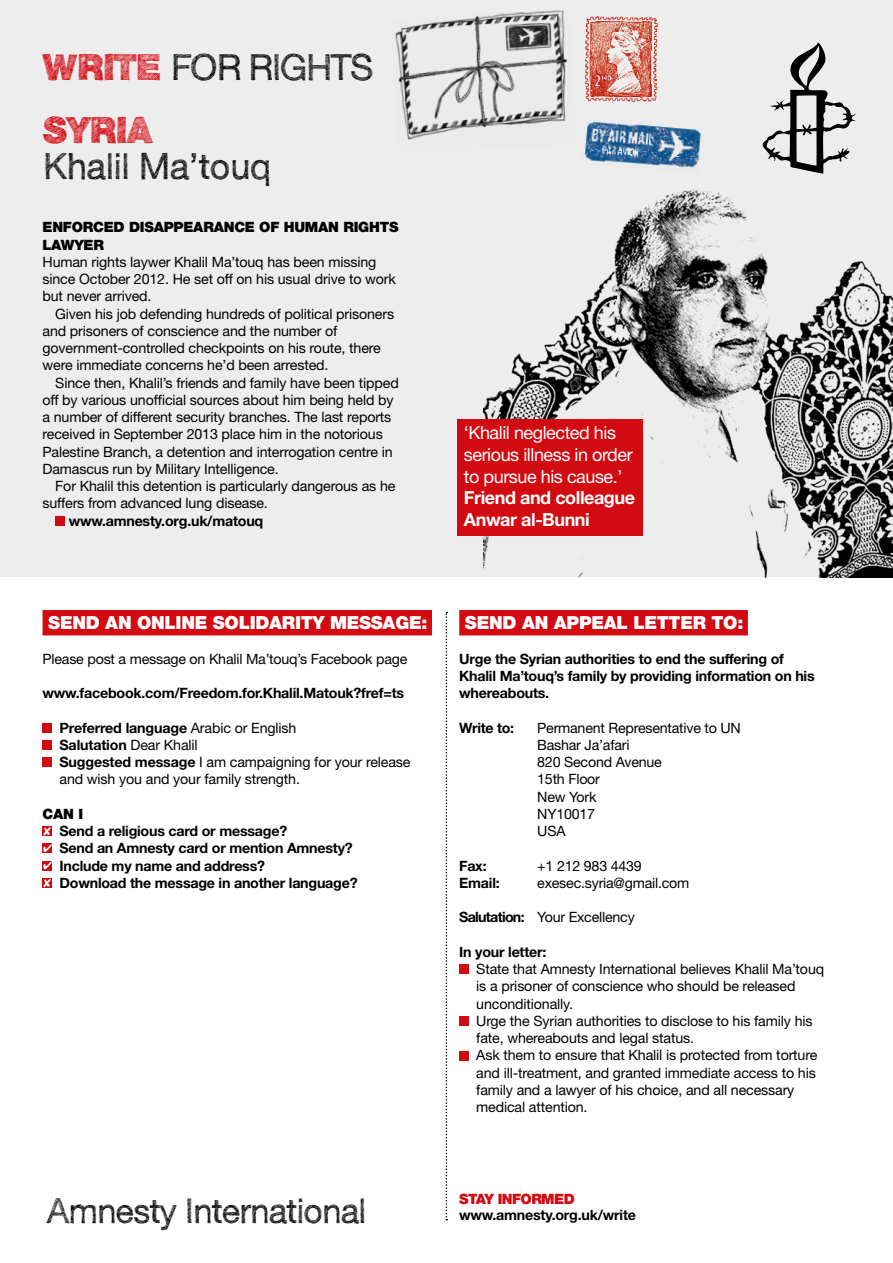
<style>
.page{position:relative;width:893px;height:1263px;background:#fff}
.page>*{position:absolute;margin:0;border:0;box-sizing:border-box;transform-origin:0 0}
.t1{font:36px "Sketchetik";letter-spacing:-.04em;color:#000}
.t2{font:36px "Sketchetik";letter-spacing:-.01em;color:#000}
.t3{font:900 36px "Sketchetik";letter-spacing:-.03em;color:#d20a11}
.t4{font:34.2px "Sketchetik";letter-spacing:-.025em;color:#000}
.t5{font:18px/21.6px "Helvetica Neue";letter-spacing:-.025em;color:#fff}
.t6{font:900 18px "Helvetica Neue";letter-spacing:-.015em;color:#fff}
.t7{font:700 18px/21.6px "Helvetica Neue";letter-spacing:-.025em;color:#fff}
.t8{font:14.25px/17.2px "Helvetica Neue";letter-spacing:-.01em;color:#000}
.t9{font:700 14.25px/17.2px "Helvetica Neue";letter-spacing:-.015em;color:#000}
.t10{font:900 14.25px/17.2px "Helvetica Neue";letter-spacing:-.015em;color:#000}
.t11{font:900 14.25px "Helvetica Neue";letter-spacing:-.04em;color:#d20a11}
.s1{font-weight:900;color:#d20a11}
.s2{font-weight:700}
</style>
<div class="page">
<div style="left:0;top:0;width:893px;height:577px;background:#ededed"></div>
<img style="left:484px;top:190px;width:409px;height:387px">
<div style="left:55px;top:516px;width:10px;height:10px;background:#d20a11"></div>
<div style="left:459px;top:610px;width:289px;height:25px;background:#d20a11"></div>
<div style="left:459px;top:964px;width:10px;height:10px;background:#d20a11"></div>
<div style="left:459px;top:1016px;width:10px;height:10px;background:#d20a11"></div>
<div style="left:459px;top:1050px;width:10px;height:10px;background:#d20a11"></div>
<svg style="left:762px;top:42px;width:94px;height:132px"></svg>
<svg style="left:446px;top:612px;width:1px;height:608px"></svg>
<div style="left:43px;top:610px;width:389px;height:25px;background:#d20a11"></div>
<div style="left:43px;top:723px;width:9px;height:10px;background:#d20a11"></div>
<div style="left:43px;top:740px;width:9px;height:10px;background:#d20a11"></div>
<div style="left:43px;top:757px;width:9px;height:10px;background:#d20a11"></div>
<div style="left:43px;top:826px;width:9px;height:10px;background:#d20a11"></div>
<svg style="left:43px;top:827px;width:8px;height:9px"></svg>
<div style="left:43px;top:843px;width:9px;height:10px;background:#d20a11"></div>
<svg style="left:43px;top:844px;width:9px;height:8px"></svg>
<svg style="left:43px;top:869px;width:9px;height:2px"></svg>
<svg style="left:43px;top:861px;width:9px;height:8px"></svg>
<div style="left:43px;top:878px;width:9px;height:10px;background:#d20a11"></div>
<svg style="left:43px;top:879px;width:8px;height:8px"></svg>
<div style="left:458px;top:419px;width:185px;height:117px;background:#d20a11"></div>
<img style="left:395px;top:10px;width:173px;height:130px">
<img style="left:585px;top:16px;width:73px;height:87px">
<img style="left:584px;top:121px;width:117px;height:47px">
<h1 class="t1" style="left:43px;top:45px;width:332px"><span class="s1">WRITE</span> FOR RIGHTS</h1>
<h1 class="t3" style="left:43px;top:109px;width:111px">SYRIA</h1>
<h1 class="t2" style="left:43px;top:144px;width:230px">Khalil Ma’touq</h1>
<p class="t10" style="left:43px;top:219px;width:358px">ENFORCED DISAPPEARANCE OF HUMAN RIGHTS<br>LAWYER</p>
<p class="t8" style="left:43px;top:253px;width:355px">Human rights laywer Khalil Ma’touq has been missing since October 2012. He set off on his usual drive to work but never arrived.</p>
<p class="t8" style="left:43px;top:305px;width:353px;text-indent:13px">Given his job defending hundreds of political prisoners and prisoners of conscience and the number of government-controlled checkpoints on his route, there were immediate concerns he’d been arrested.</p>
<p class="t8" style="left:43px;top:374px;width:358px;text-indent:13px">Since then, Khalil’s friends and family have been tipped off by various unofficial sources about him being held by a number of different security branches. The last reports received in September 2013 place him in the notorious Palestine Branch, a detention and interrogation centre in Damascus run by Military Intelligence.</p>
<p class="t8" style="left:43px;top:477px;width:354px;text-indent:13px">For Khalil this detention is particularly dangerous as he suffers from advanced lung disease.</p>
<p class="t9" style="left:69px;top:512px;width:196px">www.amnesty.org.uk/matouq</p>
<p class="t5" style="left:464px;top:422px;width:170px">‘Khalil neglected his serious illness in order to pursue his cause.’</p>
<p class="t7" style="left:464px;top:487px;width:173px">Friend and colleague<br>Anwar al-Bunni</p>
<p class="t6" style="left:48px;top:612px;width:381px">SEND AN ONLINE SOLIDARITY MESSAGE:</p>
<p class="t8" style="left:43px;top:650px;width:366px">Please post a message on Khalil Ma’touq’s Facebook page</p>
<p class="t9" style="left:43px;top:684px;width:363px">www.facebook.com/Freedom.for.Khalil.Matouk?fref=ts</p>
<p class="t8" style="left:60px;top:719px;width:353px"><span class="s2">Preferred language</span> Arabic or English<br><span class="s2">Salutation</span> Dear Khalil<br><span class="s2">Suggested message</span> I am campaigning for your release and wish you and your family strength.</p>
<p class="t10" style="left:43px;top:805px;width:42px">CAN I</p>
<p class="t9" style="left:60px;top:822px;width:300px">Send a religious card or message?<br>Send an Amnesty card or mention Amnesty?<br>Include my name and address?<br>Download the message in another language?</p>
<h2 class="t4" style="left:47px;top:1191px;width:321px">Amnesty International</h2>
<p class="t6" style="left:465px;top:612px;width:280px">SEND AN APPEAL LETTER TO:</p>
<p class="t9" style="left:459px;top:650px;width:357px">Urge the Syrian authorities to end the suffering of<br>Khalil Ma’touq’s family by providing information on his whereabouts.</p>
<p class="t9" style="left:459px;top:719px;width:56px">Write to:</p>
<p class="t8" style="left:537px;top:719px;width:205px">Permanent Representative to UN<br>Bashar Ja’afari<br>820 Second Avenue<br>15th Floor<br>New York<br>NY10017<br>USA</p>
<p class="t9" style="left:459px;top:857px;width:29px">Fax:</p>
<p class="t8" style="left:537px;top:857px;width:106px">+1 212 983 4439</p>
<p class="t9" style="left:459px;top:874px;width:42px">Email:</p>
<p class="t8" style="left:537px;top:874px;width:154px">exesec.syria@gmail.com</p>
<p class="t8" style="left:459px;top:908px;width:177px"><span class="s2">Salutation:</span> Your Excellency</p>
<p class="t9" style="left:459px;top:943px;width:89px">In your letter:</p>
<p class="t8" style="left:476px;top:960px;width:349px">State that Amnesty International believes Khalil Ma’touq is a prisoner of conscience who should be released unconditionally.<br>Urge the Syrian authorities to disclose to his family his fate, whereabouts and legal status.<br>Ask them to ensure that Khalil is protected from torture and ill-treatment, and granted immediate access to his family and a lawyer of his choice, and all necessary medical attention.</p>
<p class="t11" style="left:459px;top:1190px;width:117px">STAY INFORMED</p>
<p class="t9" style="left:459px;top:1206px;width:178px">www.amnesty.org.uk/write</p>
</div>
